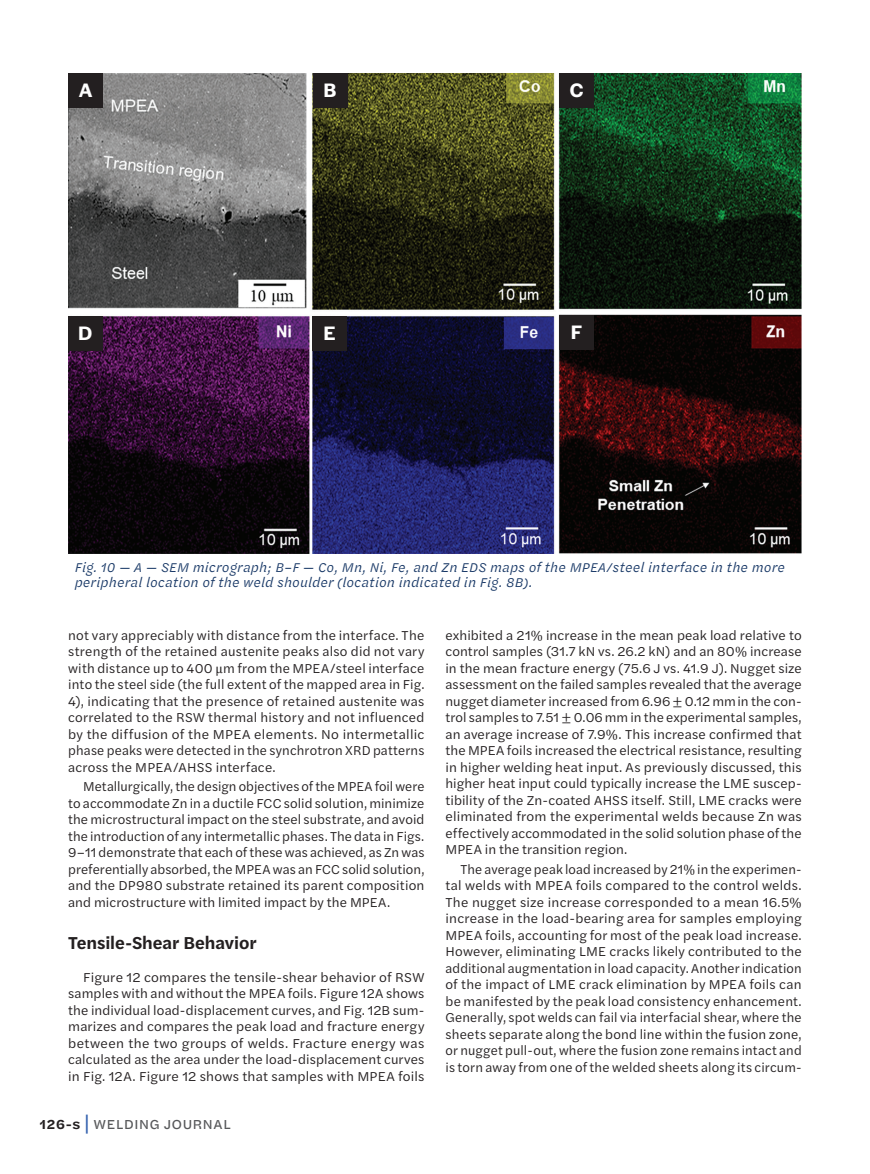
<style>
.page{position:relative;width:870px;height:1174px;background:#fff}
.page>*{position:absolute;margin:0;border:0;box-sizing:border-box;transform-origin:0 0}
.t1{font:600 20.25px "Halyard Display";color:#fff}
.Subhead_12_pt{font:600 18px "Halyard Text";letter-spacing:-.005em;color:#231f20}
.Body_-_Justified{font:13.5px/16.5px "Halyard Text";letter-spacing:.01em;color:#231f20;text-align:justify}
.t2{font:13.5px "Halyard Micro";color:#57585a}
.t3{font:italic 13.2px/15px "Halyard Micro";color:#183866;scale:.91 1}
.s1{font-family:"Cambria Math"}
.s2{font-weight:600;color:#231f20}
.s3{font-size:21px;color:#3965b0}
</style>
<div class="page">
<img style="left:68px;top:73px;width:733px;height:480px">
<div style="left:68px;top:73px;width:35px;height:35px;background:#231f20"></div>
<div style="left:313px;top:73px;width:34px;height:34px;background:#231f20"></div>
<div style="left:559px;top:73px;width:35px;height:34px;background:#231f20"></div>
<div style="left:68px;top:316px;width:35px;height:34px;background:#231f20"></div>
<div style="left:312px;top:316px;width:35px;height:34px;background:#231f20"></div>
<div style="left:559px;top:316px;width:35px;height:34px;background:#231f20"></div>
<p class="t1" style="left:79px;top:76px;width:15px">A</p>
<p class="t1" style="left:324px;top:75px;width:14px">B</p>
<p class="t1" style="left:570px;top:75px;width:15px">C</p>
<p class="t1" style="left:79px;top:318px;width:15px">D</p>
<p class="t1" style="left:324px;top:318px;width:13px">E</p>
<p class="t1" style="left:571px;top:318px;width:13px">F</p>
<p class="t3" style="left:75px;top:559px;width:782px">Fig. 10 — A — SEM micrograph; B–F — Co, Mn, Ni, Fe, and Zn EDS maps of the MPEA/steel interface in the more peripheral location of the weld shoulder (location indicated in Fig. 8B).</p>
<p class="Body_-_Justified" style="left:68px;top:626px;width:358px">not vary appreciably with distance from the interface. The strength of the retained austenite peaks also did not vary with distance up to 400 <span class="s1">µ</span>m from the MPEA/steel interface into the steel side (the full extent of the mapped area in Fig.<br>4), indicating that the presence of retained austenite was correlated to the RSW thermal history and not influenced by the diffusion of the MPEA elements. No intermetallic phase peaks were detected in the synchrotron XRD patterns across the MPEA/AHSS interface.</p>
<p class="Body_-_Justified" style="left:68px;top:777px;width:358px;text-indent:15px">Metallurgically, the design objectives of the MPEA foil were to accommodate Zn in a ductile FCC solid solution, minimize the microstructural impact on the steel substrate, and avoid the introduction of any intermetallic phases. The data in Figs.<br>9–11 demonstrate that each of these was achieved, as Zn was preferentially absorbed, the MPEA was an FCC solid solution, and the DP980 substrate retained its parent composition and microstructure with limited impact by the MPEA.</p>
<p class="Subhead_12_pt" style="left:68px;top:929px;width:190px">Tensile-Shear Behavior</p>
<p class="Body_-_Justified" style="left:68px;top:968px;width:358px;text-indent:15px">Figure 12 compares the tensile-shear behavior of RSW samples with and without the MPEA foils. Figure 12A shows the individual load-displacement curves, and Fig. 12B sum&shy;marizes and compares the peak load and fracture energy between the two groups of welds. Fracture energy was calculated as the area under the load-displacement curves in Fig. 12A. Figure 12 shows that samples with MPEA foils</p>
<p class="t2" style="left:40px;top:1113px;width:193px"><span class="s2">126-s</span> <span class="s3">|</span> WELDING JOURNAL</p>
<p class="Body_-_Justified" style="left:445px;top:626px;width:358px">exhibited a 21<span class="s1">%</span> increase in the mean peak load relative to control samples (31.7 kN vs. 26.2 kN) and an 80<span class="s1">%</span> increase in the mean fracture energy (75.6 J vs. 41.9 J). Nugget size assessment on the failed samples revealed that the average nugget diameter increased from 6.96 <span class="s1">±</span> 0.12 mmin the con&shy;trol samples to 7.51 <span class="s1">±</span> 0.06 mm in the experimental samples, an average increase of 7.9<span class="s1">%</span>. This increase confirmed that the MPEA foils increased the electrical resistance, resulting in higher welding heat input. As previously discussed, this higher heat input could typically increase the LME suscep&shy;tibility of the Zn-coated AHSS itself. Still, LME cracks were eliminated from the experimental welds because Zn was effectively accommodated in the solid solution phase of the MPEA in the transition region.</p>
<p class="Body_-_Justified" style="left:445px;top:860px;width:358px;text-indent:15px">The average peak load increased by 21<span class="s1">%</span> in the experimen&shy;tal welds with MPEA foils compared to the control welds.<br>The nugget size increase corresponded to a mean 16.5<span class="s1">% </span>increase in the load-bearing area for samples employing MPEA foils, accounting for most of the peak load increase.<br>However, eliminating LME cracks likely contributed to the additional augmentation in load capacity. Another indication of the impact of LME crack elimination by MPEA foils can be manifested by the peak load consistency enhancement.<br>Generally, spot welds can fail via interfacial shear, where the sheets separate along the bond line within the fusion zone, or nugget pull-out, where the fusion zone remains intact and is torn away from one of the welded sheets along its circum-</p>
</div>
